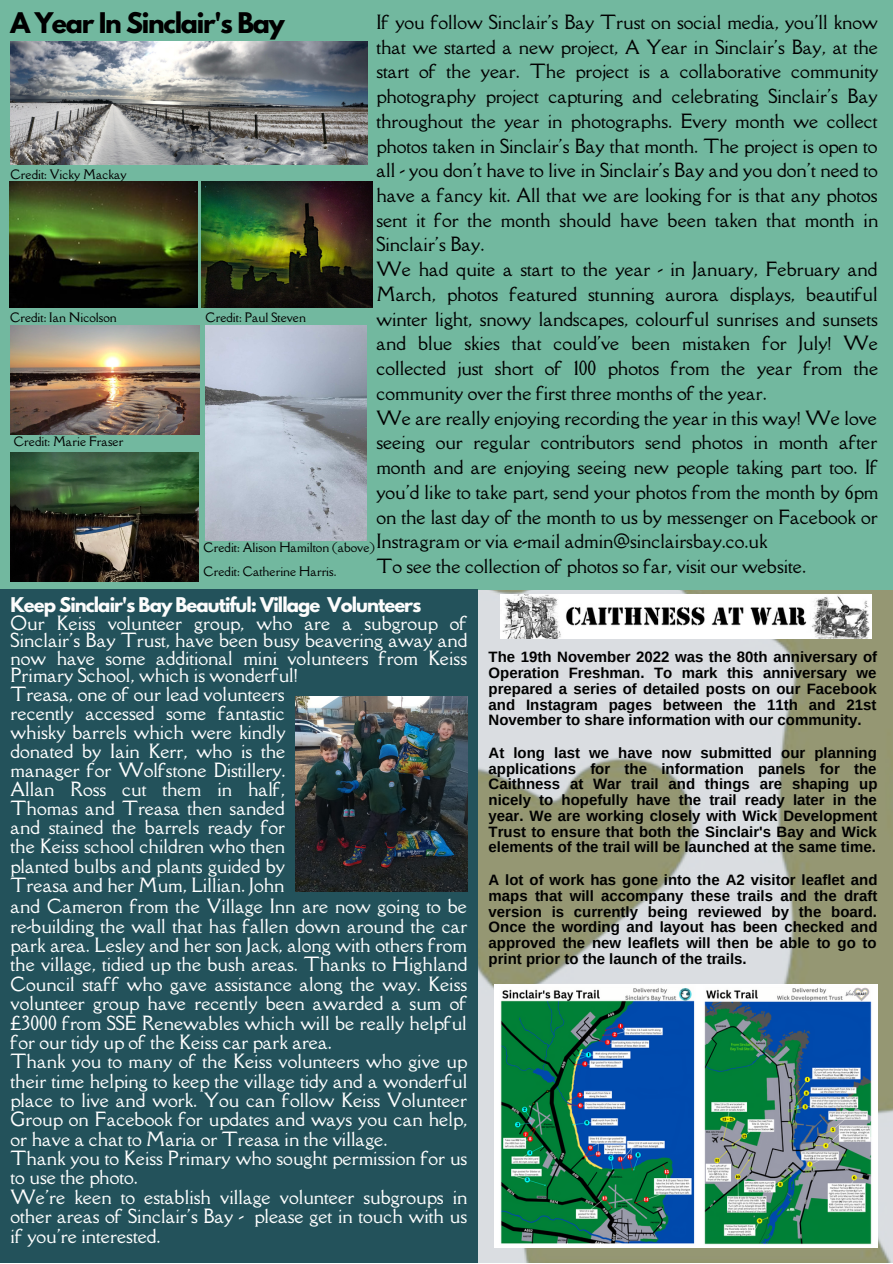
<style>
.page{position:relative;width:893px;height:1264px;background:#fff}
.page>*{position:absolute;margin:0;border:0;box-sizing:border-box;transform-origin:0 0}
.t1{font:700 25.2px "League Spartan";letter-spacing:-.05em;color:#000}
.t2{font:700 21.75px "League Spartan";letter-spacing:-.05em;color:#fff}
.t3{font:18px/19.4px "Della Respira";color:#fff;text-align:justify}
.t4{font:18px/24.8px "Della Respira";color:#000;text-align:justify}
.t5{font:700 18px "League Spartan";letter-spacing:-.05em;color:#fcfcfc}
.t6{font:700 15px/15.8px "Arimo";color:#000;text-align:justify}
.t7{font:12px "Della Respira";color:#000}
</style>
<div class="page">
<img style="left:477px;top:590px;width:415px;height:672px">
<div style="left:0;top:0;width:892px;height:590px;background:#72b89f"></div>
<div style="left:0;top:590px;width:477px;height:672px;background:#23525b"></div>
<img style="left:500px;top:594px;width:371px;height:44px">
<img style="left:494px;top:984px;width:383px;height:263px">
<img style="left:11px;top:41px;width:356px;height:123px">
<img style="left:202px;top:182px;width:171px;height:125px">
<img style="left:11px;top:453px;width:187px;height:128px">
<img style="left:10px;top:182px;width:187px;height:125px">
<img style="left:205px;top:325px;width:161px;height:215px">
<img style="left:10px;top:325px;width:189px;height:109px">
<img style="left:295px;top:696px;width:172px;height:195px">
<p class="t1" style="left:11px;top:10px;width:275px">A Year In Sinclair's Bay</p>
<p class="t4" style="left:376px;top:9px;width:503px">If you follow Sinclair's Bay Trust on social media, you'll know that we started a new project, A Year in Sinclair's Bay, at the start of the year. The project is a collaborative community photography project capturing and celebrating Sinclair's Bay throughout the year in photographs. Every month we collect photos taken in Sinclair's Bay that month. The project is open to all - you don't have to live in Sinclair's Bay and you don't need to have a fancy kit. All that we are looking for is that any photos sent it for the month should have been taken that month in Sinclair's Bay.</p>
<p class="t4" style="left:376px;top:257px;width:503px">We had quite a start to the year - in January, February and March, photos featured stunning aurora displays, beautiful winter light, snowy landscapes, colourful sunrises and sunsets and blue skies that could've been mistaken for July! We collected just short of 100 photos from the year from the community over the first three months of the year.</p>
<p class="t4" style="left:376px;top:405px;width:503px">We are really enjoying recording the year in this way! We love seeing our regular contributors send photos in month after month and are enjoying seeing new people taking part too. If you'd like to take part, send your photos from the month by 6pm on the last day of the month to us by messenger on Facebook or Instragram or via e-mail admin@sinclairsbay.co.uk</p>
<p class="t4" style="left:376px;top:553px;width:431px">To see the collection of photos so far, visit our website.</p>
<p class="t7" style="left:11px;top:166px;width:117px">Credit: Vicky Mackay</p>
<p class="t7" style="left:10px;top:309px;width:108px">Credit: Ian Nicolson</p>
<p class="t7" style="left:205px;top:309px;width:102px">Credit: Paul Steven</p>
<p class="t7" style="left:14px;top:433px;width:111px">Credit: Marie Fraser</p>
<p class="t7" style="left:203px;top:539px;width:173px">Credit: Alison Hamilton (above)</p>
<p class="t7" style="left:203px;top:563px;width:134px">Credit: Catherine Harris.</p>
<p class="t5" style="left:11px;top:596px;width:412px">Keep Sinclair's Bay Beautiful: Village Volunteers</p>
<p class="t3" style="left:11px;top:614px;width:458px;line-height:17.5px">Our Keiss volunteer group, who are a subgroup of Sinclair's Bay Trust, have been busy beavering away and now have some additional mini volunteers from Keiss Primary School, which is wonderful!</p>
<p class="t3" style="left:11px;top:684px;width:276px">Treasa, one of our lead volunteers recently accessed some fantastic whisky barrels which were kindly donated by Iain Kerr, who is the manager for Wolfstone Distillery.<br>Allan Ross cut them in half, Thomas and Treasa then sanded and stained the barrels ready for the Keiss school children who then planted bulbs and plants guided by Treasa and her Mum, Lillian. John</p>
<p class="t3" style="left:11px;top:896px;width:458px">and Cameron from the Village Inn are now going to be re-building the wall that has fallen down around the car park area. Lesley and her son Jack, along with others from the village, tidied up the bush areas. Thanks to Highland Council staff who gave assistance along the way. Keiss volunteer group have recently been awarded a sum of £3000 from SSE Renewables which will be really helpful for our tidy up of the Keiss car park area.</p>
<p class="t3" style="left:11px;top:1051px;width:458px">Thank you to many of the Keiss volunteers who give up their time helping to keep the village tidy and a wonderful place to live and work. You can follow Keiss Volunteer Group on Facebook for updates and ways you can help, or have a chat to Maria or Treasa in the village.</p>
<p class="t3" style="left:11px;top:1148px;width:458px">Thank you to Keiss Primary who sought permission for us to use the photo.</p>
<p class="t3" style="left:11px;top:1187px;width:458px">We're keen to establish village volunteer subgroups in other areas of Sinclair's Bay - please get in touch with us if you're interested.</p>
<p class="t2" style="left:15px;top:968px;width:259px">Community Consultation</p>
<p class="t6" style="left:488px;top:649px;width:390px">The 19th November 2022 was the 80th anniversary of Operation Freshman. To mark this anniversary we prepared a series of detailed posts on our Facebook and Instagram pages between the 11th and 21st November to share information with our community.</p>
<p class="t6" style="left:488px;top:745px;width:390px">At long last we have now submitted our planning applications for the information panels for the Caithness at War trail and things are shaping up nicely to hopefully have the trail ready later in the year. We are working closely with Wick Development Trust to ensure that both the Sinclair's Bay and Wick elements of the trail will be launched at the same time.</p>
<p class="t6" style="left:488px;top:872px;width:390px">A lot of work has gone into the A2 visitor leaflet and maps that will accompany these trails and the draft version is currently being reviewed by the board.<br>Once the wording and layout has been checked and approved the new leaflets will then be able to go to print prior to the launch of the trails.</p>
</div>
